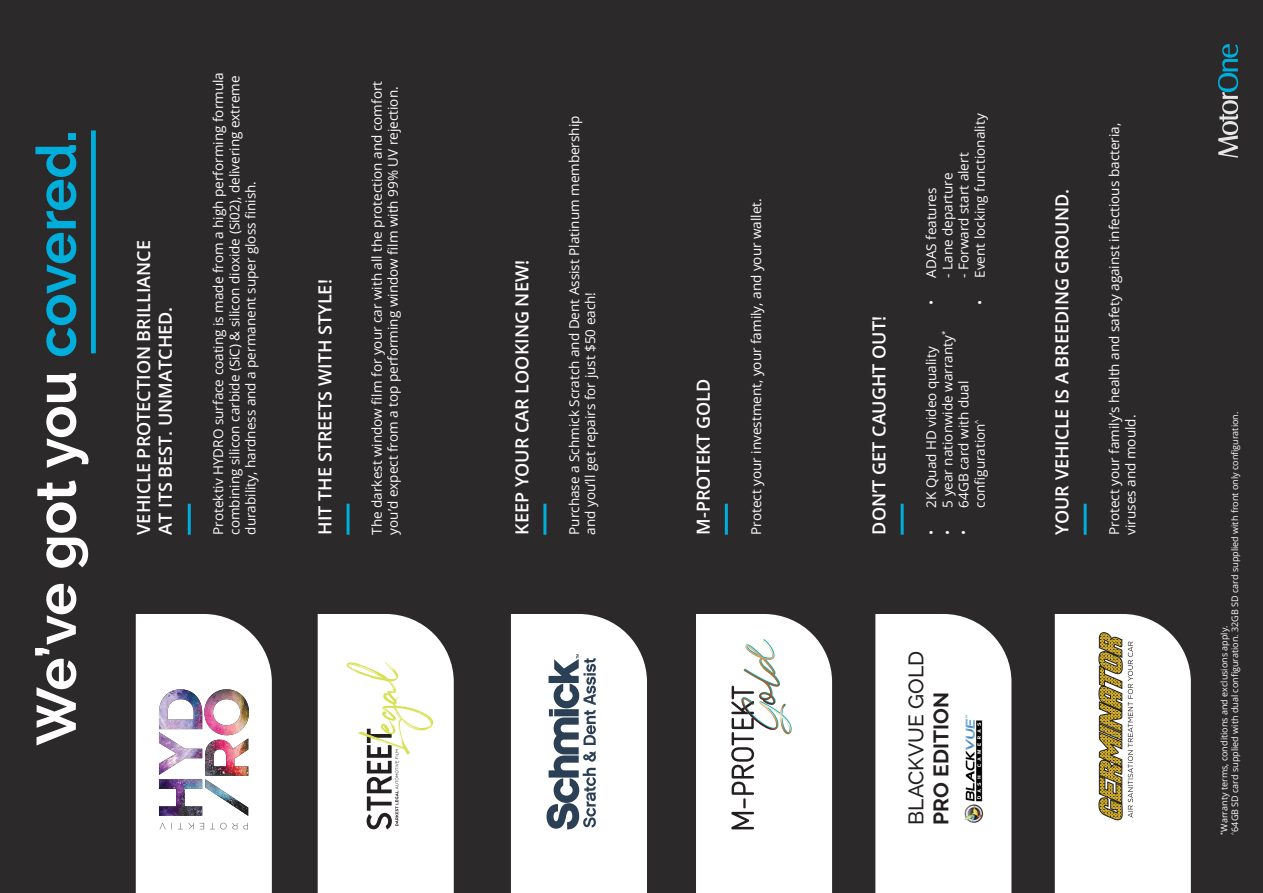
<style>
.page{position:relative;width:1263px;height:893px;background:#2b292a}
.page>*{position:absolute;margin:0;border:0;box-sizing:border-box;transform-origin:0 0}
.t1{font:700 55.35px "Raleway";letter-spacing:-.01em;color:#fff}
.t2{font:500 21px/25.2px "Raleway";color:#231f20}
.t3{font:600 18px "Open Sans";color:#fff}
.t4{font:13.5px/16.2px "Open Sans";color:#fff}
.t5{font:9px "Open Sans";color:#fff}
.s1{color:#00aedc}
.s2{font-weight:700}
</style>
<div class="page">
<div style="left:875px;top:614px;width:136px;height:279px;background:#fff"></div>
<div style="left:91px;top:130px;width:5px;height:223px;background:#00aedc"></div>
<svg style="left:1218px;top:44px;width:20px;height:114px"></svg>
<svg style="left:136px;top:614px;width:136px;height:279px;background:#f4f3f3"></svg>
<img style="left:227px;top:689px;width:13px;height:36px">
<img style="left:204px;top:689px;width:23px;height:46px">
<img style="left:205px;top:738px;width:43px;height:38px">
<img style="left:205px;top:779px;width:43px;height:37px">
<img style="left:181px;top:689px;width:21px;height:21px">
<img style="left:159px;top:689px;width:22px;height:23px">
<img style="left:159px;top:732px;width:43px;height:43px">
<img style="left:159px;top:779px;width:43px;height:37px">
<svg style="left:318px;top:614px;width:136px;height:279px;background:#f1f1ee"></svg>
<svg style="left:511px;top:614px;width:136px;height:279px;background:#e3e5e7"></svg>
<svg style="left:696px;top:614px;width:136px;height:279px;background:#eff0ef"></svg>
<svg style="left:1055px;top:614px;width:136px;height:279px;background:#eceae2"></svg>
<hr style="left:188px;top:504px;width:3px;height:31px;background:#00aedc">
<hr style="left:347px;top:504px;width:3px;height:31px;background:#00aedc">
<hr style="left:543px;top:504px;width:3px;height:31px;background:#00aedc">
<hr style="left:725px;top:504px;width:3px;height:31px;background:#00aedc">
<hr style="left:1084px;top:504px;width:3px;height:31px;background:#00aedc">
<hr style="left:901px;top:504px;width:3px;height:31px;background:#00aedc">
<img style="left:960px;top:715px;width:27px;height:110px">
<p class="t1" style="left:25px;top:745px;width:617px;rotate:-90deg">We’ve got you <span class="s1">covered.</span></p>
<p class="t3" style="left:131px;top:535px;width:296px;rotate:-90deg">VEHICLE PROTECTION BRILLIANCE</p>
<p class="t3" style="left:153px;top:535px;width:229px;rotate:-90deg">AT ITS BEST. UNMATCHED.</p>
<p class="t4" style="left:210px;top:535px;width:464px;rotate:-90deg">Protektiv HYDRO surface coating is made from a high performing formula combining silicon carbide (SiC) &amp; silicon dioxide (Si02), delivering extreme durability, hardness and a permanent super gloss finish.</p>
<p class="t3" style="left:313px;top:535px;width:257px;rotate:-90deg">HIT THE STREETS WITH STYLE!</p>
<p class="t4" style="left:368px;top:535px;width:455px;rotate:-90deg">The darkest window film for your car with all the protection and comfort you’d expect from a top performing window film with 99% UV rejection.</p>
<p class="t3" style="left:509px;top:535px;width:276px;rotate:-90deg">KEEP YOUR CAR LOOKING NEW!</p>
<p class="t4" style="left:566px;top:535px;width:421px;rotate:-90deg">Purchase a Schmick Scratch and Dent Assist Platinum membership and you’ll get repairs for just $50 each!</p>
<p class="t3" style="left:691px;top:535px;width:157px;rotate:-90deg">M-PROTEKT GOLD</p>
<p class="t4" style="left:748px;top:535px;width:338px;rotate:-90deg">Protect your investment, your family, and your wallet.</p>
<p class="t3" style="left:867px;top:535px;width:220px;rotate:-90deg">DON’T GET CAUGHT OUT!</p>
<p class="t4" style="left:971px;top:305px;width:193px;rotate:-90deg">• Event locking functionality</p>
<p class="t4" style="left:955px;top:278px;width:127px;rotate:-90deg">- Forward start alert</p>
<p class="t4" style="left:939px;top:278px;width:107px;rotate:-90deg">- Lane departure</p>
<p class="t4" style="left:923px;top:305px;width:119px;rotate:-90deg">• ADAS features</p>
<p class="t4" style="left:939px;top:535px;width:205px;rotate:-90deg">• 5 year nationwide warranty<sup>*</sup></p>
<p class="t4" style="left:923px;top:508px;width:163px;rotate:-90deg">2K Quad HD video quality</p>
<p class="t4" style="left:955px;top:508px;width:128px;text-indent:-27px;rotate:-90deg">• 64GB card with dual configuration<sup>^</sup></p>
<p class="t4" style="left:923px;top:535px;width:7px;rotate:-90deg">•</p>
<p class="t2" style="left:903px;top:825px;width:175px;rotate:-90deg">BLACKVUE GOLD<br><span class="s2">PRO EDITION</span></p>
<p class="t3" style="left:1050px;top:535px;width:347px;rotate:-90deg">YOUR VEHICLE IS A BREEDING GROUND.</p>
<p class="t4" style="left:1106px;top:535px;width:413px;rotate:-90deg">Protect your family’s health and safety against infectious bacteria, viruses and mould.</p>
<p class="t5" style="left:1229px;top:834px;width:424px;rotate:-90deg"><sup>^</sup>64GB SD card supplied with dual configuration. 32GB SD card supplied with front only configuration.</p>
<p class="t5" style="left:1218px;top:834px;width:211px;rotate:-90deg"><sup>*</sup>Warranty terms, conditions and exclusions apply.</p>
</div>
